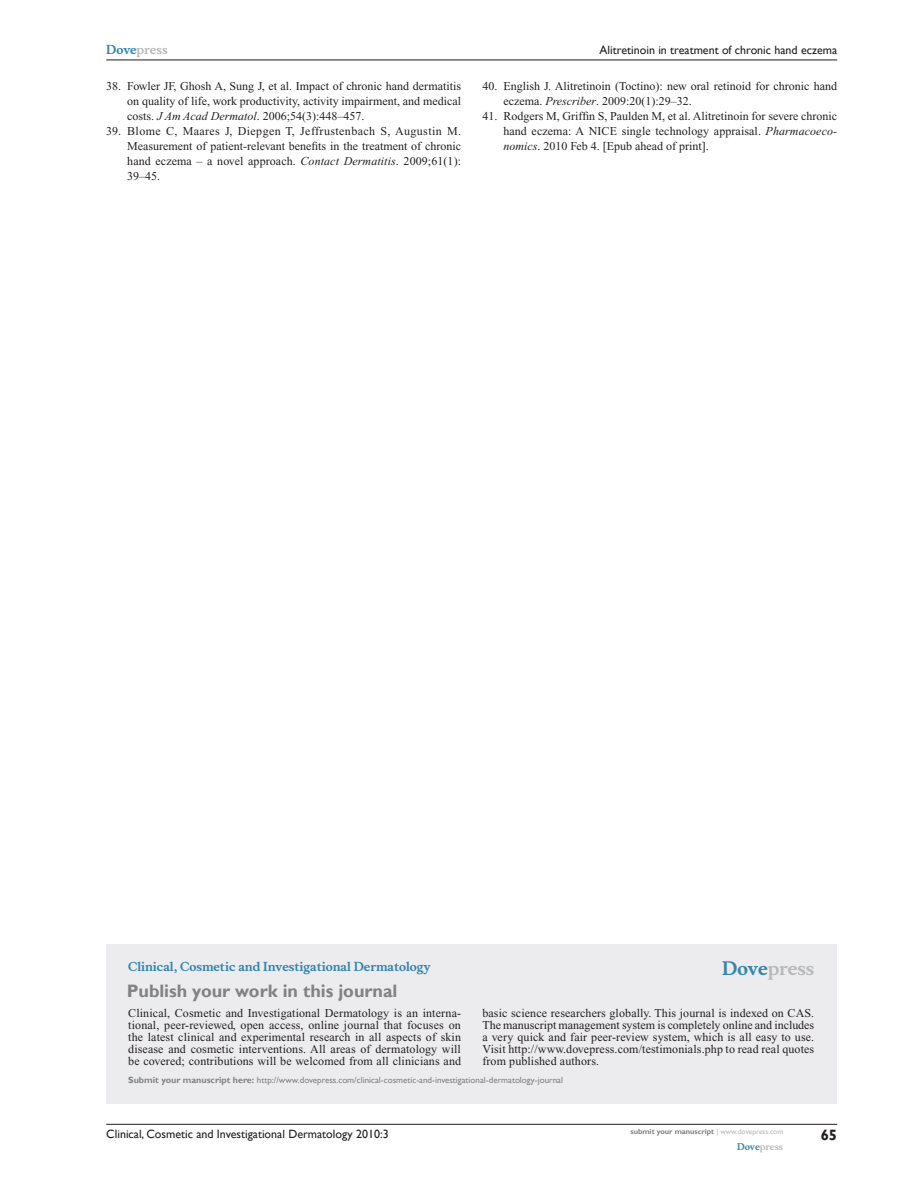
<style>
.page{position:relative;width:918px;height:1188px;background:#fff}
.page>*{position:absolute;margin:0;border:0;box-sizing:border-box;transform-origin:0 0}
.t1{font:700 18px "Gill Sans";color:#808285}
.t2{font:700 18px "Musee";color:#b8b9bc}
.t3{font:700 15px "Gill Sans";color:#231f20}
.t4{font:12px/12px "Times New Roman";color:#231f20;text-align:justify}
.t5{font:12px "Gill Sans";color:#231f20}
.t6{font:700 12px "Musee";color:#3485ae}
.t7{font:700 12px "Musee";color:#b8b9bc}
.t8{font:9px "Gill Sans";color:#808285}
.t9{font:700 9px "Musee";color:#b8b9bc}
.t10{font:700 7.5px "Gill Sans";color:#808285}
.s1{color:#3485ae}
.s2{font-style:italic}
.s3{font-weight:700}
.s4{font-weight:400;color:#b8b9bc}
</style>
<div class="page">
<div style="left:106px;top:944px;width:731px;height:159px;background:#ececee"></div>
<hr style="left:106px;top:1124px;width:731px;height:1px;background:#231f20">
<hr style="left:106px;top:60px;width:731px;height:1px;background:#231f20">
<p class="t7" style="left:106px;top:43px;width:63px"><span class="s1">Dove</span>press</p>
<p class="t5" style="left:600px;top:43px;width:239px">Alitretinoin in treatment of chronic hand eczema</p>
<p class="t4" style="left:127px;top:79px;width:335px;line-height:15px;text-indent:-21px">38. Fowler JF, Ghosh A, Sung J, et al. Impact of chronic hand dermatitis on quality of life, work productivity, activity impairment, and medical costs. <span class="s2">J Am Acad Dermatol</span>. 2006;54(3):448–457.</p>
<p class="t4" style="left:127px;top:124px;width:335px;line-height:15px;text-indent:-21px">39. Blome C, Maares J, Diepgen T, Jeffrustenbach S, Augustin M.<br>Measurement of patient-relevant benefits in the treatment of chronic hand eczema – a novel approach. <span class="s2">Contact Dermatitis</span>. 2009;61(1):<br>39–45.</p>
<p class="t4" style="left:503px;top:79px;width:335px;line-height:15px;text-indent:-21px">40. English J. Alitretinoin (Toctino): new oral retinoid for chronic hand eczema. <span class="s2">Prescriber</span>. 2009:20(1):29–32.</p>
<p class="t4" style="left:503px;top:109px;width:335px;line-height:15px;text-indent:-21px">41. Rodgers M, Griffin S, Paulden M, et al. Alitretinoin for severe chronic hand eczema: A NICE single technology appraisal. <span class="s2">Pharmacoeco&shy;nomics</span>. 2010 Feb 4. [Epub ahead of print].</p>
<p class="t6" style="left:128px;top:959px;width:304px">Clinical, Cosmetic and Investigational Dermatology</p>
<h1 class="t1" style="left:127px;top:980px;width:272px">Publish your work in this journal</h1>
<h1 class="t2" style="left:722px;top:958px;width:94px"><span class="s1">Dove</span>press</h1>
<p class="t4" style="left:128px;top:1007px;width:334px">Clinical, Cosmetic and Investigational Dermatology is an interna&shy;tional, peer-reviewed, open access, online journal that focuses on the latest clinical and experimental research in all aspects of skin disease and cosmetic interventions. All areas of dermatology will be covered; contributions will be welcomed from all clinicians and</p>
<p class="t4" style="left:482px;top:1007px;width:333px">basic science researchers globally. This journal is indexed on CAS.<br>The manuscript management system is completely online and includes a very quick and fair peer-review system, which is all easy to use.<br>Visit http://www.dovepress.com/testimonials.php to read real quotes from published authors.</p>
<p class="t8" style="left:128px;top:1075px;width:436px"><span class="s3">Submit your manuscript here:</span> http://www.dovepress.com/clinical-cosmetic-and-investigational-dermatology-journal</p>
<p class="t5" style="left:106px;top:1127px;width:284px">Clinical, Cosmetic and Investigational Dermatology 2010:3</p>
<p class="t10" style="left:631px;top:1127px;width:154px">submit your manuscript <span class="s4">| www.dovepress.com</span></p>
<p class="t9" style="left:737px;top:1141px;width:48px"><span class="s1">Dove</span>press</p>
<p class="t3" style="left:821px;top:1126px;width:18px">65</p>
</div>
